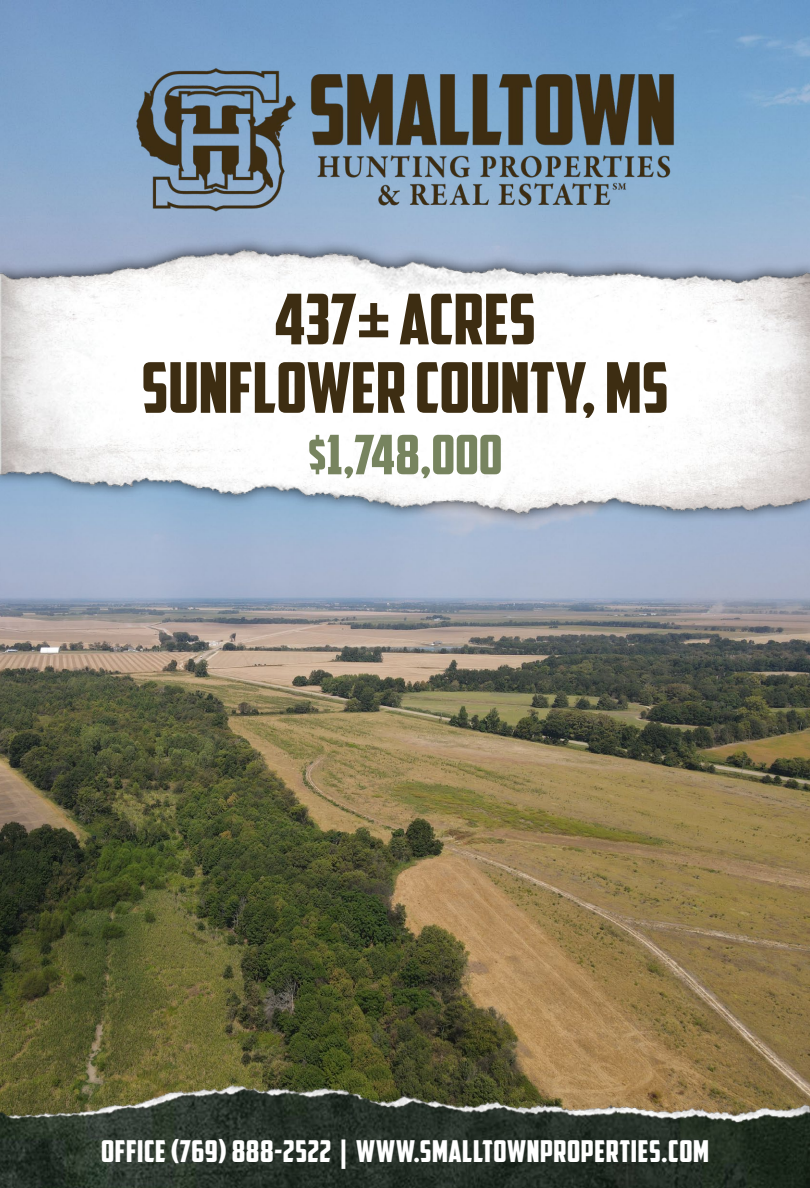
<style>
.page{position:relative;width:810px;height:1188px;background:#fff}
.page>*{position:absolute;margin:0;border:0;box-sizing:border-box;transform-origin:0 0}
.t1{font:69.8px/68.4px "American Captain";color:#3d2d12;text-align:center}
.t2{font:54.4px "American Captain";color:#77845f}
.t3{font:30px "American Captain";letter-spacing:.02em;color:#fff}
</style>
<div class="page">
<img style="left:0;top:545px;width:810px;height:507px">
<img style="left:0;top:0;width:810px;height:174px">
<img style="left:0;top:174px;width:810px;height:371px">
<img style="left:0;top:1052px;width:810px;height:136px">
<img style="left:132px;top:62px;width:546px;height:155px">
<h1 class="t1" style="left:141px;top:285px;width:529px">437± ACRES<br>SUNFLOWER COUNTY, MS</h1>
<h2 class="t2" style="left:308px;top:422px;width:196px">$1,748,000</h2>
<p class="t3" style="left:101px;top:1133px;width:609px">OFFICE (769) 888-2522 | WWW.SMALLTOWNPROPERTIES.COM</p>
</div>
